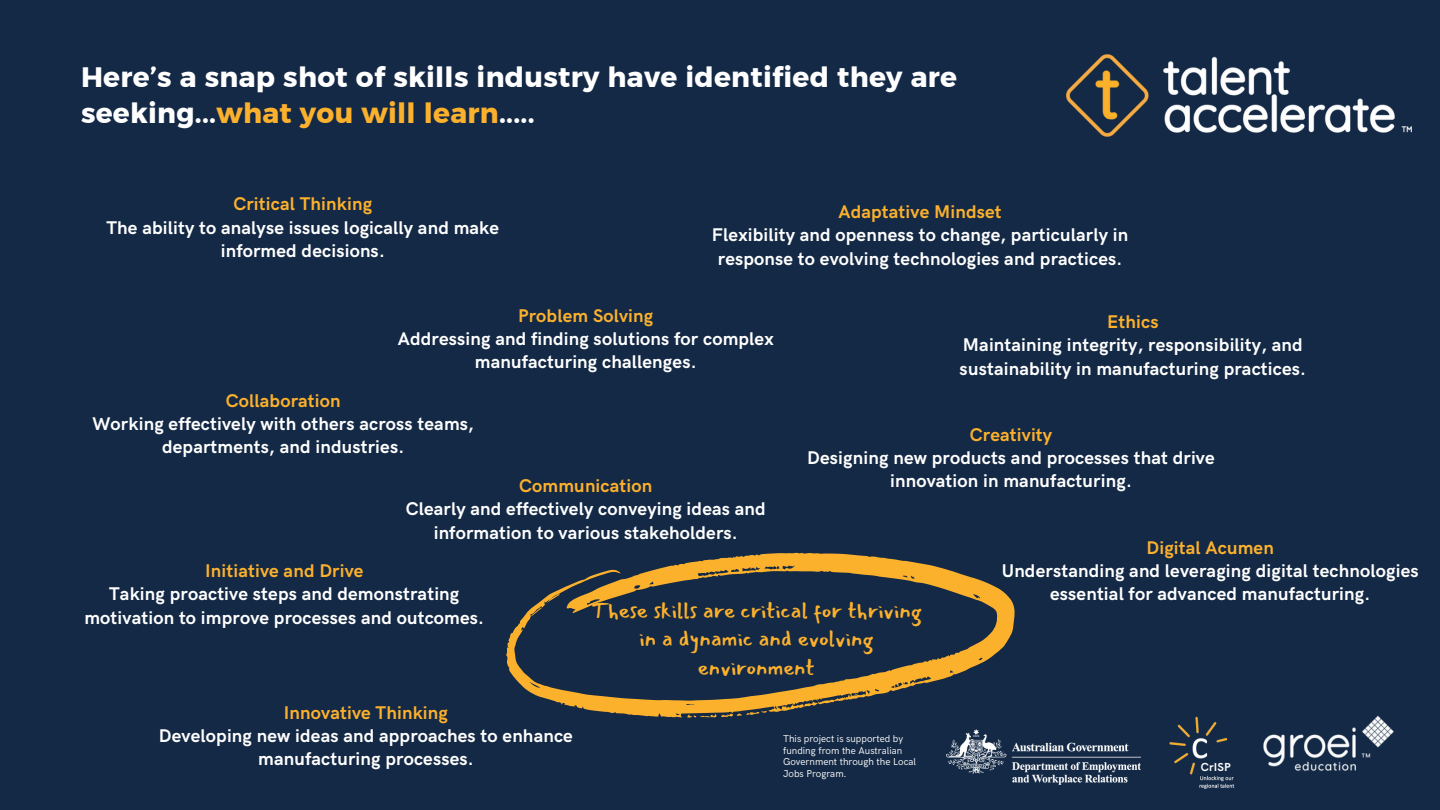
<style>
.page{position:relative;width:1440px;height:810px;background:#142945}
.page>*{position:absolute;margin:0;border:0;box-sizing:border-box;transform-origin:0 0}
.t1{font:28.1px/36px "Kief Montaser Bold";letter-spacing:.01em;color:#fff}
.t2{font:22px/28.5px "Mansalva";letter-spacing:.01em;color:#fcb12d;text-align:center}
.t3{font:700 18.4px/23.2px "HK Grotesk";letter-spacing:.01em;color:#fff;text-align:center}
.t4{font:700 11.6px "HK Grotesk";letter-spacing:.01em;color:#fff}
.t5{font:10px/11.8px "HK Grotesk";color:#fff}
.s1{color:#fcb12d}
</style>
<div class="page">
<img style="left:1066px;top:54px;width:346px;height:83px">
<img style="left:946px;top:729px;width:195px;height:56px">
<img style="left:1263px;top:715px;width:131px;height:56px">
<img style="left:1169px;top:716px;width:66px;height:73px">
<svg style="left:506px;top:552px;width:509px;height:166px"></svg>
<svg style="left:804px;top:699px;width:30px;height:7px"></svg>
<svg style="left:531px;top:594px;width:30px;height:22px"></svg>
<svg style="left:687px;top:711px;width:80px;height:7px"></svg>
<h1 class="t1" style="left:81px;top:59px;width:878px">Here’s a snap shot of skills industry have identified they are seeking...<span class="s1">what you will learn</span>.....</h1>
<h3 class="t3" style="left:106px;top:193px;width:394px"><span class="s1">Critical Thinking<br></span>The ability to analyse issues logically and make informed decisions.</h3>
<h3 class="t3" style="left:712px;top:201px;width:418px"><span class="s1">Adaptative Mindset<br></span>Flexibility and openness to change, particularly in response to evolving technologies and practices.</h3>
<h3 class="t3" style="left:398px;top:305px;width:377px"><span class="s1">Problem Solving<br></span>Addressing and finding solutions for complex manufacturing challenges.</h3>
<h3 class="t3" style="left:92px;top:390px;width:383px"><span class="s1">Collaboration<br></span>Working effectively with others across teams, departments, and industries.</h3>
<h3 class="t3" style="left:406px;top:475px;width:362px"><span class="s1">Communication<br></span>Clearly and effectively conveying ideas and information to various stakeholders.</h3>
<h3 class="t3" style="left:84px;top:560px;width:401px"><span class="s1">Initiative and Drive<br></span>Taking proactive steps and demonstrating motivation to improve processes and outcomes.</h3>
<h3 class="t3" style="left:960px;top:311px;width:348px"><span class="s1">Ethics<br></span>Maintaining integrity, responsibility, and sustainability in manufacturing practices.</h3>
<p class="t3" style="left:807px;top:424px;width:409px"><span class="s1">Creativity<br></span>Designing new products and processes that drive innovation in manufacturing.</p>
<h2 class="t3" style="left:1002px;top:537px;width:418px"><span class="s1">Digital Acumen<br></span>Understanding and leveraging digital technologies essential for advanced manufacturing.</h2>
<p class="t2" style="left:591px;top:596px;width:332px">These skills are critical for thriving in a dynamic and evolving environment</p>
<h3 class="t3" style="left:159px;top:702px;width:415px"><span class="s1">Innovative Thinking<br></span>Developing new ideas and approaches to enhance manufacturing processes.</h3>
<h3 class="t5" style="left:783px;top:733px;width:134px">This project is supported by funding from the Australian<br>Government through the Local<br>Jobs Program.</h3>
<h3 class="t4" style="left:1201px;top:761px;width:31px">CrISP</h3>
</div>
